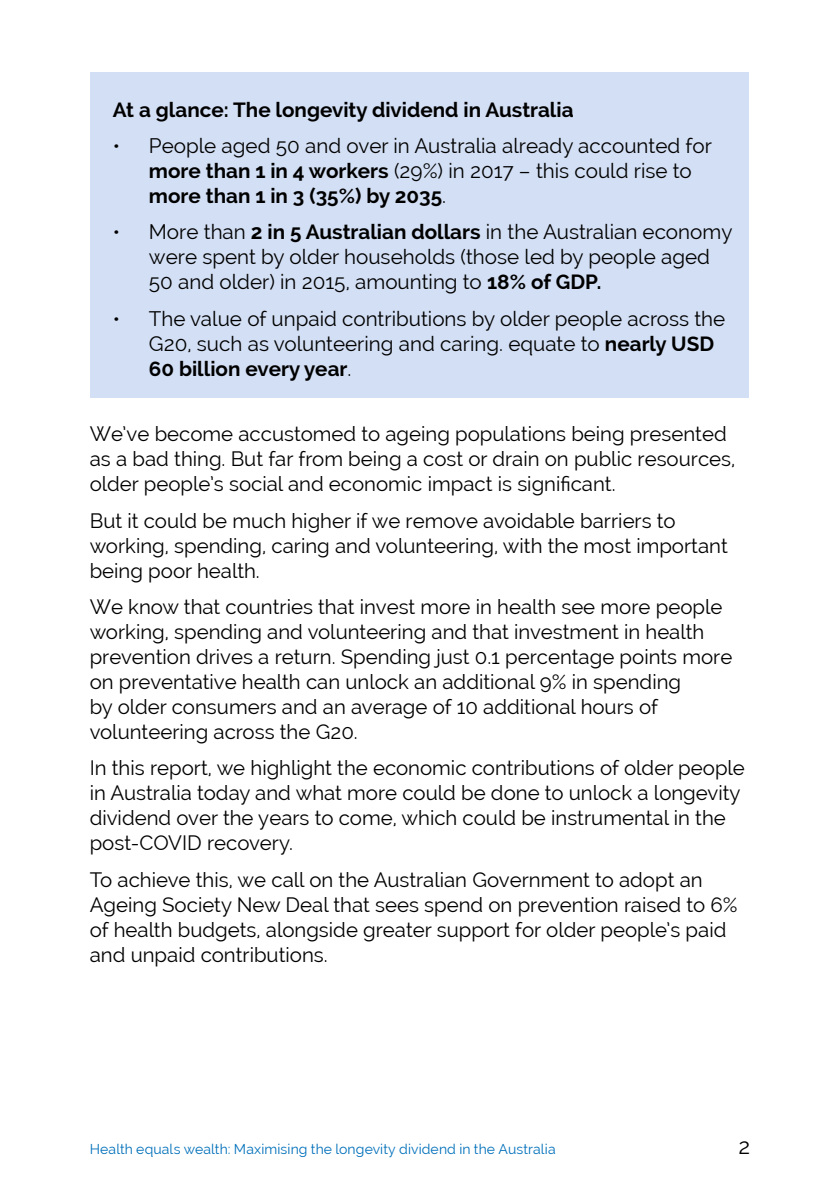
<style>
.page{position:relative;width:840px;height:1191px;background:#fff}
.page>*{position:absolute;margin:0;border:0;box-sizing:border-box;transform-origin:0 0}
.t1{font:22px "Raleway";color:#000}
.t2{font:20.6px/25px "Raleway";color:#000}
.t3{font:700 20.6px "Raleway";color:#000}
.t4{font:20.4px/25px "Raleway";color:#000}
.t5{font:14px "Raleway";letter-spacing:.01em;color:#0070ba}
.s1{font-weight:700}
</style>
<div class="page">
<div style="left:91px;top:72px;width:657px;height:326px;background:#d3dff4"></div>
<p class="t3" style="left:113px;top:98px;width:462px">At a glance: The longevity dividend in Australia</p>
<p class="t2" style="left:149px;top:133px;width:564px;text-indent:-36px">• People aged 50 and over in Australia already accounted for <span class="s1">more than 1 in 4 workers</span> (29%) in 2017 – this could rise to <span class="s1">more than 1 in 3 (35%) by 2035</span>.</p>
<p class="t2" style="left:149px;top:220px;width:584px;text-indent:-36px">• More than <span class="s1">2 in 5 Australian dollars</span> in the Australian economy were spent by older households (those led by people aged<br>50 and older) in 2015, amounting to <span class="s1">18% of GDP.</span></p>
<p class="t2" style="left:149px;top:306px;width:577px;text-indent:-36px">• The value of unpaid contributions by older people across the<br>G20, such as volunteering and caring. equate to <span class="s1">nearly USD<br>60 billion every year</span>.</p>
<p class="t4" style="left:90px;top:421px;width:647px">We’ve become accustomed to ageing populations being presented as a bad thing. But far from being a cost or drain on public resources, older people’s social and economic impact is significant.</p>
<p class="t4" style="left:90px;top:508px;width:639px">But it could be much higher if we remove avoidable barriers to working, spending, caring and volunteering, with the most important being poor health.</p>
<p class="t4" style="left:90px;top:594px;width:644px">We know that countries that invest more in health see more people working, spending and volunteering and that investment in health prevention drives a return. Spending just 0.1 percentage points more on preventative health can unlock an additional 9% in spending<br>by older consumers and an average of 10 additional hours of volunteering across the G20.</p>
<p class="t4" style="left:90px;top:755px;width:656px">In this report, we highlight the economic contributions of older people in Australia today and what more could be done to unlock a longevity dividend over the years to come, which could be instrumental in the post-COVID recovery.</p>
<p class="t4" style="left:90px;top:867px;width:649px">To achieve this, we call on the Australian Government to adopt an Ageing Society New Deal that sees spend on prevention raised to 6% of health budgets, alongside greater support for older people’s paid and unpaid contributions.</p>
<p class="t5" style="left:90px;top:1141px;width:467px">Health equals wealth: Maximising the longevity dividend in the Australia</p>
<p class="t1" style="left:738px;top:1133px;width:13px">2</p>
</div>
